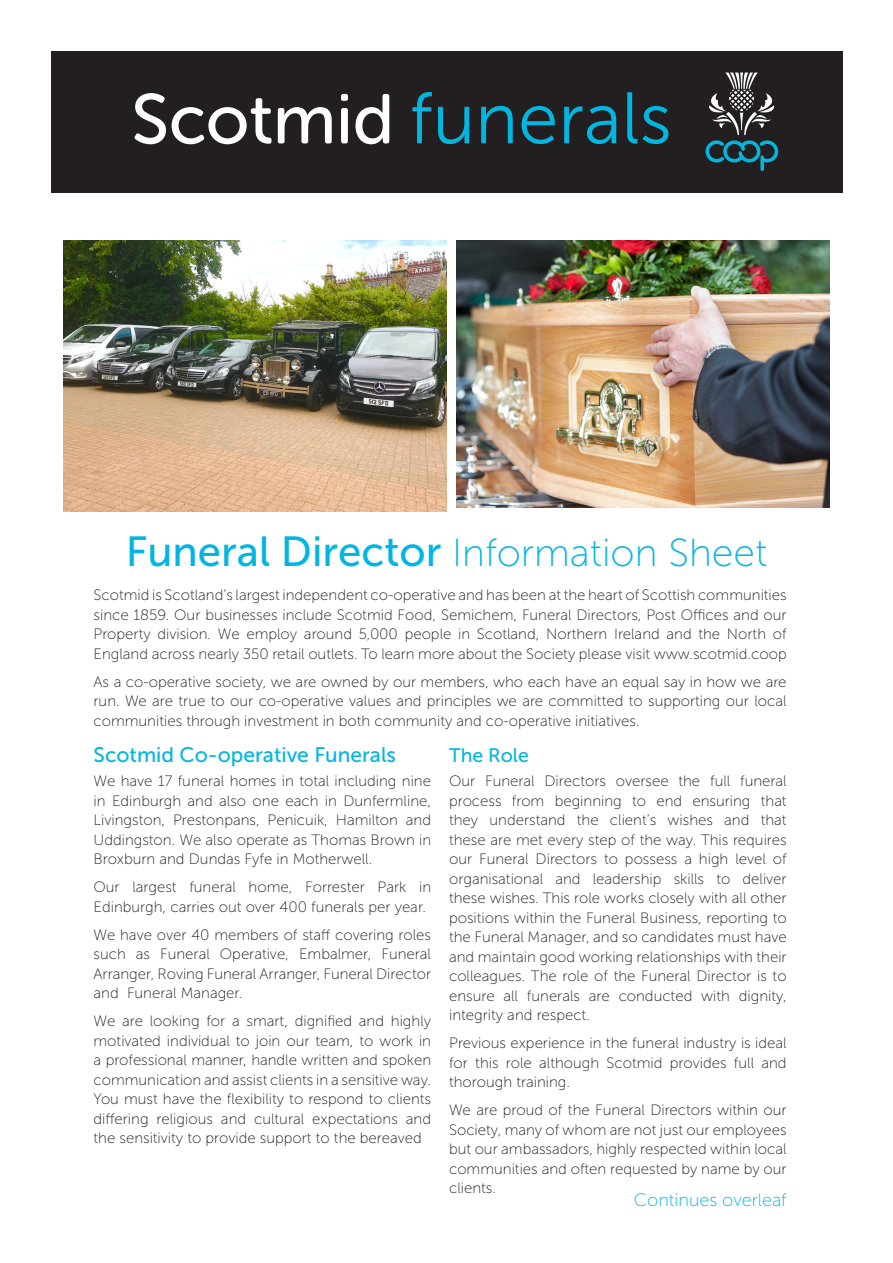
<style>
.page{position:relative;width:893px;height:1263px;background:#fff}
.page>*{position:absolute;margin:0;border:0;box-sizing:border-box;transform-origin:0 0}
.t1{font:39px "Museo Sans 100";color:#02b6df}
.BodyHeaders{font:21px "Museo Sans 500";color:#02b6df}
.BodyHeaders-2{font:19.5px "Museo Sans 500";color:#02b6df}
.t2{font:18px "Museo Sans 100";color:#02b6df}
.t3{font:15px/19.5px "Museo Sans 100";color:#231f20;text-align:justify}
.s1{font-family:"Museo Sans 500";font-size:42px}
</style>
<div class="page">
<img style="left:64px;top:240px;width:382px;height:271px">
<div style="left:51px;top:51px;width:792px;height:141px;background:#231f20"></div>
<svg style="left:412px;top:92px;width:20px;height:51px"></svg>
<svg style="left:438px;top:107px;width:31px;height:37px"></svg>
<svg style="left:481px;top:106px;width:32px;height:37px"></svg>
<svg style="left:522px;top:106px;width:33px;height:38px"></svg>
<svg style="left:564px;top:106px;width:52px;height:38px"></svg>
<svg style="left:627px;top:92px;width:10px;height:52px"></svg>
<svg style="left:643px;top:106px;width:25px;height:38px"></svg>
<svg style="left:705px;top:73px;width:73px;height:98px"></svg>
<svg style="left:135px;top:93px;width:254px;height:51px"></svg>
<img style="left:456px;top:240px;width:373px;height:267px">
<p class="t1" style="left:126px;top:532px;width:643px"><span class="s1">Funeral Director</span> Information Sheet</p>
<p class="t3" style="left:94px;top:585px;width:695px">Scotmid is Scotland’s largest independent co-operative and has been at the heart of Scottish communities since 1859. Our businesses include Scotmid Food, Semichem, Funeral Directors, Post Offices and our Property division. We employ around 5,000 people in Scotland, Northern Ireland and the North of England across nearly 350 retail outlets. To learn more about the Society please visit www.scotmid.coop</p>
<p class="t3" style="left:94px;top:672px;width:694px">As a co-operative society, we are owned by our members, who each have an equal say in how we are run. We are true to our co-operative values and principles we are committed to supporting our local communities through investment in both community and co-operative initiatives.</p>
<p class="BodyHeaders" style="left:94px;top:743px;width:304px">Scotmid Co-operative Funerals</p>
<p class="t3" style="left:94px;top:771px;width:339px">We have 17 funeral homes in total including nine in Edinburgh and also one each in Dunfermline, Livingston, Prestonpans, Penicuik, Hamilton and Uddingston. We also operate as Thomas Brown in Broxburn and Dundas Fyfe in Motherwell.</p>
<p class="t3" style="left:94px;top:877px;width:339px">Our largest funeral home, Forrester Park in<br>Edinburgh, carries out over 400 funerals per year.</p>
<p class="t3" style="left:94px;top:925px;width:339px">We have over 40 members of staff covering roles such as Funeral Operative, Embalmer, Funeral Arranger, Roving Funeral Arranger, Funeral Director and Funeral Manager.</p>
<p class="t3" style="left:94px;top:1011px;width:339px">We are looking for a smart, dignified and highly motivated individual to join our team, to work in a professional manner, handle written and spoken communication and assist clients in a sensitive way.<br>You must have the flexibility to respond to clients differing religious and cultural expectations and the sensitivity to provide support to the bereaved</p>
<p class="BodyHeaders-2" style="left:449px;top:745px;width:81px">The Role</p>
<p class="t3" style="left:449px;top:771px;width:339px">Our Funeral Directors oversee the full funeral process from beginning to end ensuring that they understand the client’s wishes and that these are met every step of the way. This requires our Funeral Directors to possess a high level of organisational and leadership skills to deliver these wishes. This role works closely with all other positions within the Funeral Business, reporting to the Funeral Manager, and so candidates must have and maintain good working relationships with their colleagues. The role of the Funeral Director is to ensure all funerals are conducted with dignity, integrity and respect.</p>
<p class="t3" style="left:449px;top:1033px;width:339px">Previous experience in the funeral industry is ideal for this role although Scotmid provides full and thorough training.</p>
<p class="t3" style="left:449px;top:1100px;width:339px">We are proud of the Funeral Directors within our Society, many of whom are not just our employees but our ambassadors, highly respected within local communities and often requested by name by our clients.</p>
<p class="t2" style="left:634px;top:1190px;width:154px">Continues overleaf</p>
</div>
